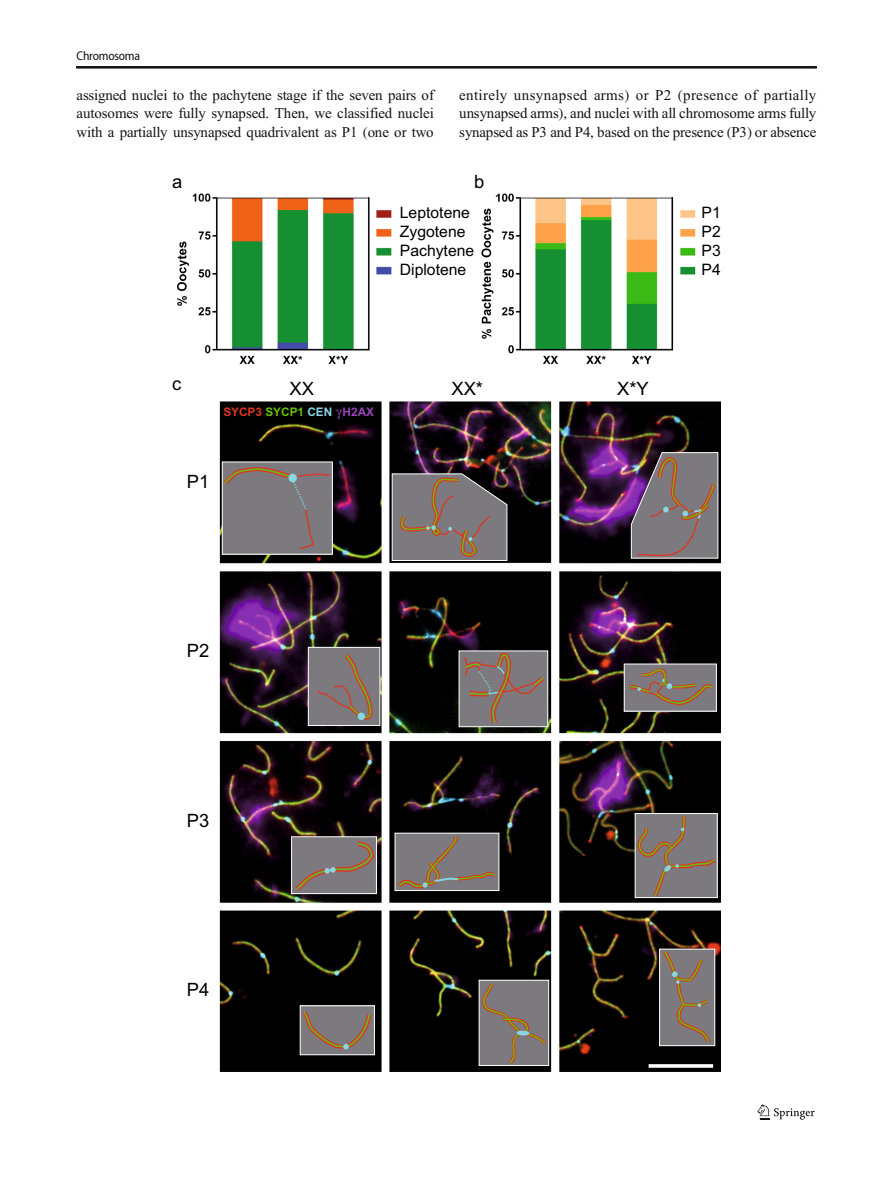
<style>
.page{position:relative;width:893px;height:1187px;background:#fff}
.page>*{position:absolute;margin:0;border:0;box-sizing:border-box;transform-origin:0 0}
.t1{font:18.45px "Xpxpvc Arial";color:#000}
.t2{font:15.75px/18.9px "Xpxpvc Arial";color:#000;text-align:justify}
.t3{font:15px/18.6px "Thhprg Adv TT3713 a 231";color:#131413;text-align:justify}
.t4{font:12.75px "Clwdyn Adv T Tc 488 b 0 e 6";color:#131413}
.t5{font:700 11.85px "Xvntfs Arial";color:#e13421}
.s1{color:#68c100}
.s2{color:#87d6e4}
.s3{color:#9845bb}
</style>
<div class="page">
<img style="left:178px;top:193px;width:542px;height:878px">
<div style="left:222px;top:462px;width:110px;height:92px;background:#7c7a7e"></div>
<div style="left:222px;top:461px;width:111px;height:93px;border:1px solid #fff"></div>
<svg style="left:222px;top:466px;width:110px;height:85px"></svg>
<div style="left:288px;top:473px;width:9px;height:9px;background:#87d6e4;border-radius:50%"></div>
<div style="left:292px;top:836px;width:84px;height:57px;background:#7c7a7e"></div>
<div style="left:291px;top:836px;width:86px;height:57px;border:1px solid #fff"></div>
<div style="left:308px;top:647px;width:72px;height:78px;background:#7c7a7e"></div>
<div style="left:308px;top:647px;width:72px;height:78px;border:1px solid #fff"></div>
<div style="left:300px;top:1005px;width:74px;height:49px;background:#7c7a7e"></div>
<div style="left:300px;top:1005px;width:75px;height:49px;border:1px solid #fff"></div>
<div style="left:479px;top:980px;width:70px;height:85px;background:#7c7a7e"></div>
<div style="left:479px;top:979px;width:70px;height:86px;border:1px solid #fff"></div>
<div style="left:395px;top:833px;width:104px;height:57px;background:#7c7a7e"></div>
<div style="left:395px;top:832px;width:104px;height:58px;border:1px solid #fff"></div>
<div style="left:459px;top:651px;width:89px;height:75px;background:#7c7a7e"></div>
<div style="left:459px;top:650px;width:89px;height:77px;border:1px solid #fff"></div>
<div style="left:624px;top:664px;width:92px;height:47px;background:#7c7a7e"></div>
<div style="left:624px;top:663px;width:93px;height:48px;border:1px solid #fff"></div>
<div style="left:635px;top:813px;width:82px;height:84px;border:1px solid #fff"></div>
<div style="left:660px;top:949px;width:55px;height:96px;background:#7c7a7e"></div>
<div style="left:659px;top:948px;width:56px;height:97px;border:1px solid #fff"></div>
<svg style="left:663px;top:951px;width:47px;height:91px"></svg>
<svg style="left:398px;top:836px;width:97px;height:52px"></svg>
<svg style="left:636px;top:815px;width:80px;height:82px;background:#817874"></svg>
<svg style="left:629px;top:668px;width:83px;height:37px"></svg>
<svg style="left:462px;top:647px;width:84px;height:76px"></svg>
<svg style="left:317px;top:654px;width:56px;height:66px"></svg>
<div style="left:358px;top:712px;width:7px;height:8px;background:#87d6e4;border-radius:50%"></div>
<svg style="left:294px;top:841px;width:80px;height:51px"></svg>
<svg style="left:482px;top:983px;width:65px;height:81px"></svg>
<div style="left:516px;top:1030px;width:13px;height:5px;background:#87d6e4;border-radius:50%"></div>
<svg style="left:631px;top:452px;width:87px;height:106px;background:#7f7277"></svg>
<svg style="left:301px;top:1009px;width:71px;height:40px"></svg>
<svg style="left:392px;top:473px;width:116px;height:88px;background:#7e7674"></svg>
<hr style="left:77px;top:67px;width:739px;height:1px;background:#131413">
<svg style="left:757px;top:1104px;width:58px;height:15px"></svg>
<svg style="left:336px;top:409px;width:6px;height:10px"></svg>
<p class="t4" style="left:77px;top:51px;width:65px">Chromosoma</p>
<p class="t3" style="left:77px;top:87px;width:359px">assigned nuclei to the pachytene stage if the seven pairs of autosomes were fully synapsed. Then, we classified nuclei with a partially unsynapsed quadrivalent as P1 (one or two</p>
<p class="t3" style="left:459px;top:87px;width:359px">entirely unsynapsed arms) or P2 (presence of partially unsynapsed arms), and nuclei with all chromosome arms fully synapsed as P3 and P4, based on the presence (P3) or absence</p>
<p class="t1" style="left:172px;top:174px;width:12px">a</p>
<p class="t1" style="left:474px;top:174px;width:12px">b</p>
<p class="t2" style="left:400px;top:204px;width:76px;text-align:left">Leptotene<br>Zygotene<br>Pachytene<br>Diplotene</p>
<p class="t1" style="left:172px;top:376px;width:11px">c</p>
<p class="t1" style="left:289px;top:381px;width:26px">XX</p>
<p class="t1" style="left:451px;top:381px;width:33px">XX*</p>
<p class="t1" style="left:617px;top:381px;width:33px">X*Y</p>
<p class="t5" style="left:223px;top:405px;width:152px">SYCP3 <span class="s1">SYCP1</span> <span class="s2">CEN</span> <span class="s3">H2AX</span></p>
<p class="t1" style="left:187px;top:473px;width:24px">P1</p>
<p class="t2" style="left:702px;top:204px;width:21px">P1<br>P2<br>P3<br>P4</p>
<p class="t1" style="left:187px;top:643px;width:24px">P2</p>
<p class="t1" style="left:187px;top:812px;width:24px">P3</p>
<p class="t1" style="left:187px;top:982px;width:24px">P4</p>
</div>
